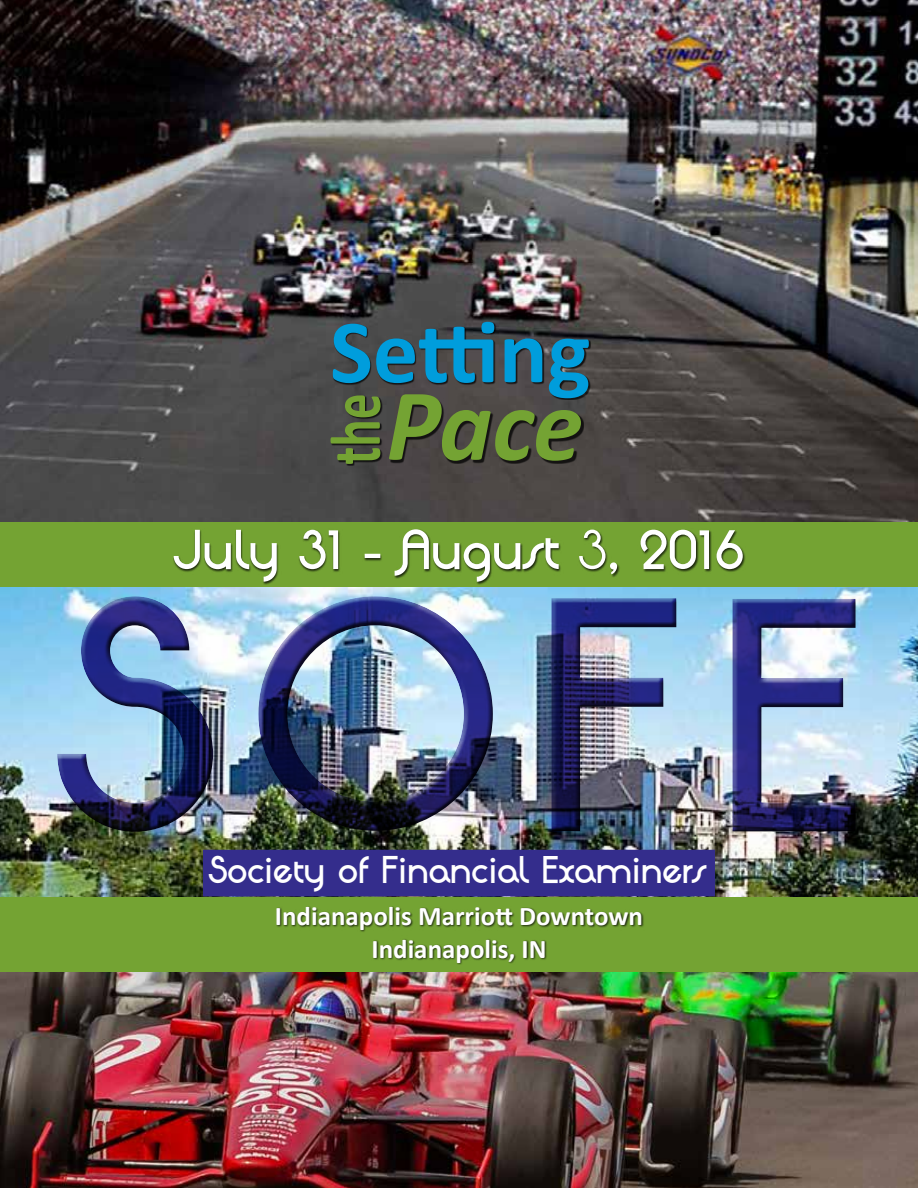
<style>
.page{position:relative;width:918px;height:1188px;background:#fff}
.page>*{position:absolute;margin:0;border:0;box-sizing:border-box;transform-origin:0 0}
.t1{font:700 309.45px "Quadranta";color:#342d8c}
.t2{font:700 52.5px "Quadranta";color:#fff}
.t3{font:700 36px "Quadranta";color:#fff}
.t4{font:700 27px/32.4px "Calibri";color:#fff;text-align:center}
.s1{font-weight:400}
</style>
<div class="page">
<div style="left:0;top:0;width:918px;height:972px;background:#74a333"></div>
<div style="left:173px;top:529px;width:572px;height:56px;background:#000;opacity:.75"></div>
<div style="left:276px;top:906px;width:368px;height:59px;background:#000;opacity:.75"></div>
<img style="left:0;top:588px;width:918px;height:308px">
<div style="left:51px;top:591px;width:809px;height:244px;background:#fff;opacity:.75"></div>
<div style="left:60px;top:595px;width:801px;height:242px;background:#000;opacity:.75"></div>
<div style="left:203px;top:850px;width:512px;height:46px;background:#342d8c"></div>
<img style="left:0;top:0;width:918px;height:522px">
<div style="left:331px;top:396px;width:51px;height:70px;background:#000;opacity:.75"></div>
<svg style="left:331px;top:322px;width:258px;height:142px"></svg>
<img style="left:0;top:972px;width:918px;height:216px">
<h2 class="t2" style="left:174px;top:517px;width:572px">July 31 - August <span class="s1">3</span>, 2016</h2>
<h1 class="t1" style="left:51px;top:526px;width:818px">SOFE</h1>
<h3 class="t3" style="left:208px;top:847px;width:499px">Society of Financial Examiners</h3>
<p class="t4" style="left:275px;top:899px;width:370px">Indianapolis Marriott Downtown<br>Indianapolis, IN</p>
</div>
